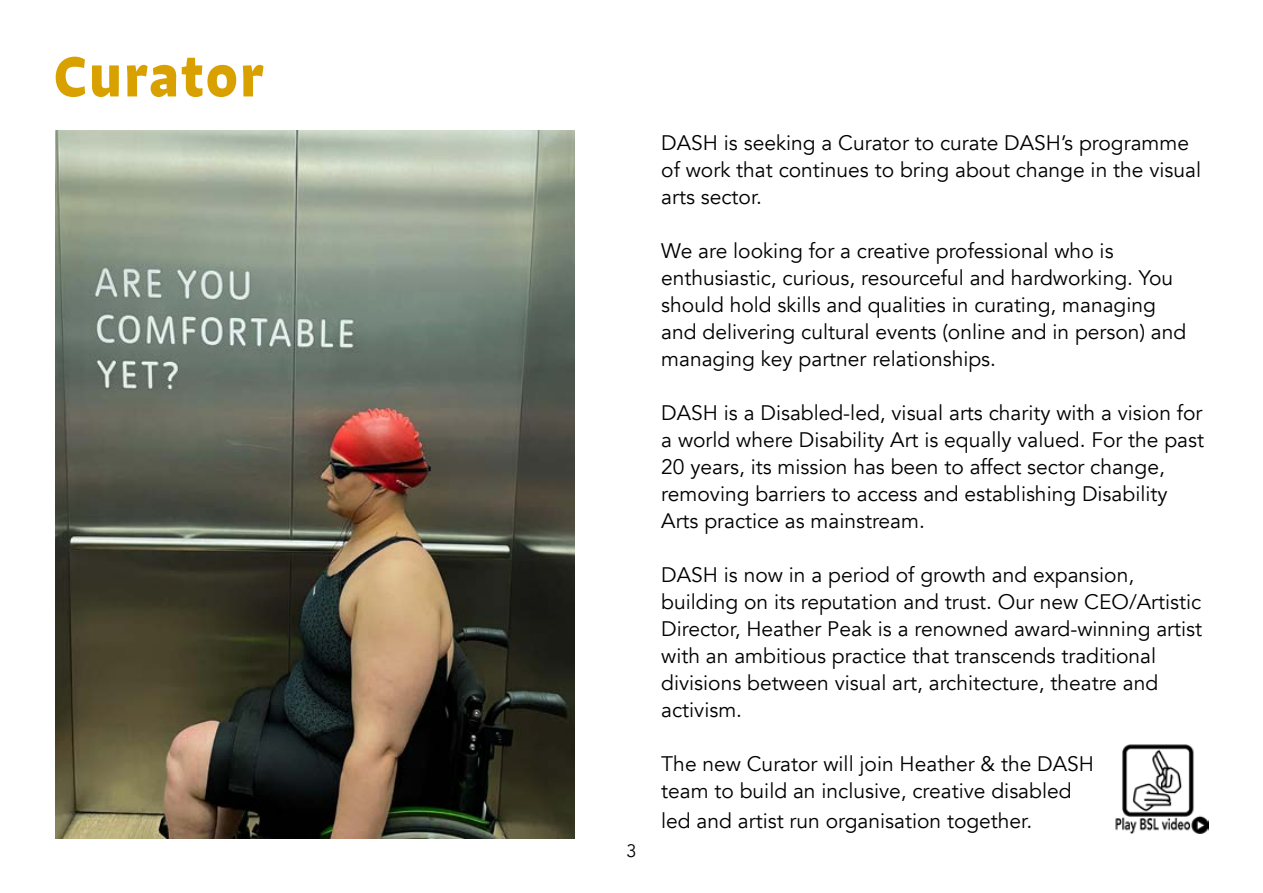
<style>
.page{position:relative;width:1263px;height:893px;background:#fff}
.page>*{position:absolute;margin:0;border:0;box-sizing:border-box;transform-origin:0 0}
.t1{font:700 54px "Signo";letter-spacing:.04em;color:#d8a100}
.t2{font:21px/27px "Avenir";color:#000}
.t3{font:18px "Avenir";color:#000}
</style>
<div class="page">
<img style="left:55px;top:131px;width:519px;height:708px">
<img style="left:1115px;top:744px;width:94px;height:89px">
<p class="t1" style="left:54px;top:42px;width:212px">Curator</p>
<p class="t3" style="left:626px;top:840px;width:12px">3</p>
<p class="t2" style="left:661px;top:129px;width:541px">DASH is seeking a Curator to curate DASH’s programme of work that continues to bring about change in the visual arts sector.</p>
<p class="t2" style="left:661px;top:237px;width:527px">We are looking for a creative professional who is enthusiastic, curious, resourceful and hardworking. You should hold skills and qualities in curating, managing and delivering cultural events (online and in person) and managing key partner relationships.</p>
<p class="t2" style="left:661px;top:399px;width:544px">DASH is a Disabled-led, visual arts charity with a vision for a world where Disability Art is equally valued. For the past 20 years, its mission has been to affect sector change, removing barriers to access and establishing Disability Arts practice as mainstream.</p>
<p class="t2" style="left:661px;top:561px;width:542px">DASH is now in a period of growth and expansion, building on its reputation and trust. Our new CEO/Artistic Director, Heather Peak is a renowned award-winning artist with an ambitious practice that transcends traditional divisions between visual art, architecture, theatre and activism.</p>
<p class="t2" style="left:661px;top:750px;width:434px">The new Curator will join Heather &amp; the DASH team to build an inclusive, creative disabled</p>
<p class="t2" style="left:661px;top:807px;width:372px">led and artist run organisation together.</p>
</div>
